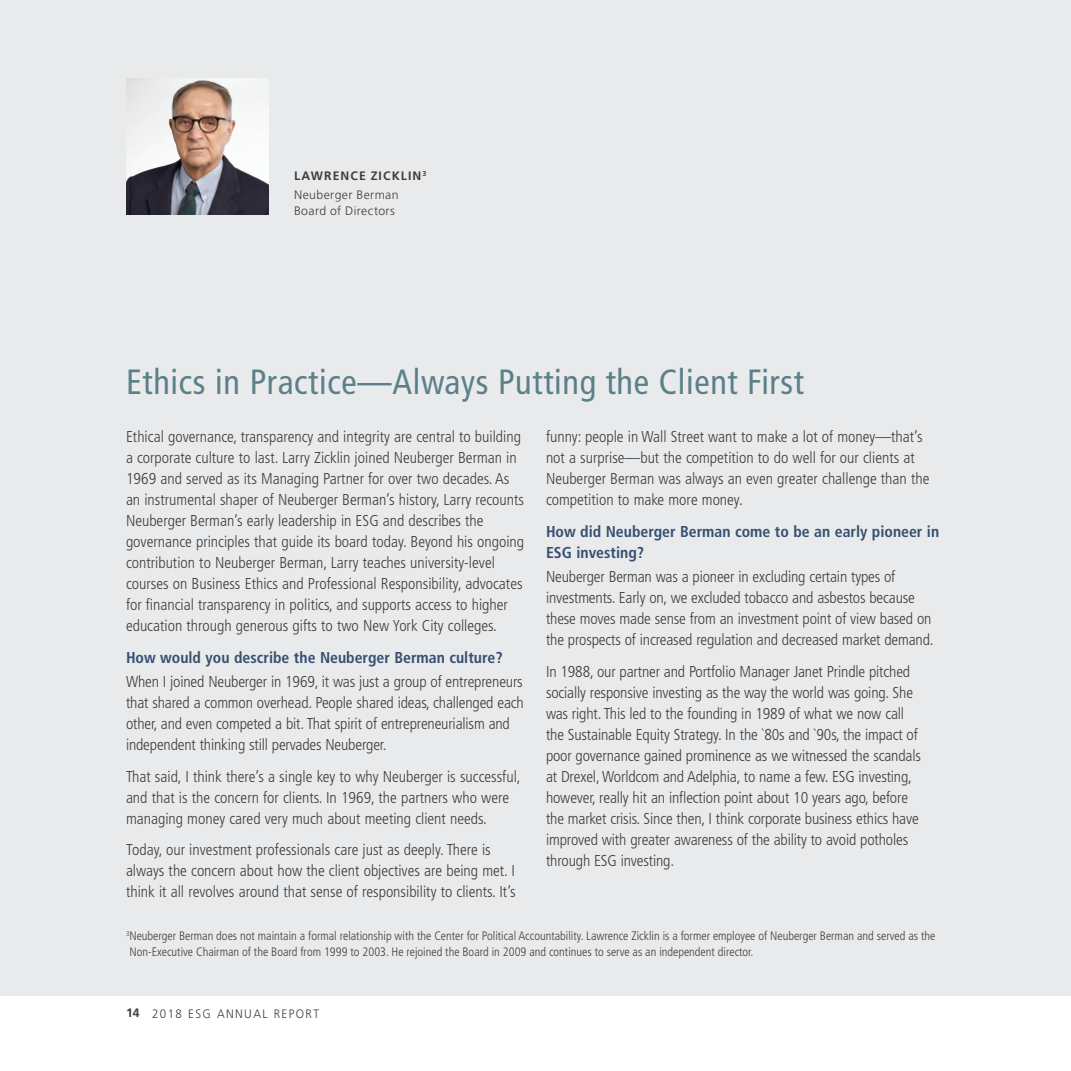
<style>
.page{position:relative;width:1071px;height:1071px;background:#fff}
.page>*{position:absolute;margin:0;border:0;box-sizing:border-box;transform-origin:0 0}
.t1{font:condensed 35px "Frutiger LT Std";letter-spacing:.02em;color:#5c8089}
.Body_Copy{font:300 condensed 15.75px/21px "Frutiger LT Std";color:#3e3e3f}
.Question{font:700 condensed 15.75px/21px "Frutiger LT Std";color:#354f72}
.Source_Disclosure{font:300 condensed 12.25px/15.8px "Frutiger LT Std";color:#3e3e3f}
.t2{font:300 12.25px/15.8px "Frutiger LT Std";letter-spacing:.04em;color:#3e3e3f}
.t3{font:300 12.25px "Frutiger LT Std";letter-spacing:.12em;color:#3e3e3f;scale:.94 1}
.Name{font:700 12.25px "Frutiger LT Std";letter-spacing:.09em;color:#3e3e3f}
.s1{font-weight:700}
</style>
<div class="page">
<div style="left:0;top:0;width:1071px;height:995px;background:#e9eaeb"></div>
<img style="left:126px;top:79px;width:142px;height:135px">
<p class="Name" style="left:294px;top:168px;width:134px">LAWRENCE ZICKLIN<sup>3</sup></p>
<p class="t2" style="left:294px;top:187px;width:106px">Neuberger Berman<br>Board of Directors</p>
<p class="t1" style="left:126px;top:361px;width:680px">Ethics in Practice—Always Putting the Client First</p>
<p class="Body_Copy" style="left:126px;top:427px;width:400px">Ethical governance, transparency and integrity are central to building a corporate culture to last. Larry Zicklin joined Neuberger Berman in 1969 and served as its Managing Partner for over two decades. As an instrumental shaper of Neuberger Berman’s history, Larry recounts Neuberger Berman’s early leadership in ESG and describes the governance principles that guide its board today. Beyond his ongoing contribution to Neuberger Berman, Larry teaches university-level courses on Business Ethics and Professional Responsibility, advocates for financial transparency in politics, and supports access to higher education through generous gifts to two New York City colleges.</p>
<p class="Question" style="left:126px;top:647px;width:378px">How would you describe the Neuberger Berman culture?</p>
<p class="Body_Copy" style="left:126px;top:672px;width:399px">When I joined Neuberger in 1969, it was just a group of entrepreneurs that shared a common overhead. People shared ideas, challenged each other, and even competed a bit. That spirit of entrepreneurialism and independent thinking still pervades Neuberger.</p>
<p class="Body_Copy" style="left:126px;top:766px;width:396px">That said, I think there’s a single key to why Neuberger is successful, and that is the concern for clients. In 1969, the partners who were managing money cared very much about meeting client needs.</p>
<p class="Body_Copy" style="left:126px;top:840px;width:391px">Today, our investment professionals care just as deeply. There is always the concern about how the client objectives are being met. I think it all revolves around that sense of responsibility to clients. It’s</p>
<p class="Body_Copy" style="left:546px;top:427px;width:385px">funny: people in Wall Street want to make a lot of money—that’s not a surprise—but the competition to do well for our clients at Neuberger Berman was always an even greater challenge than the competition to make more money.</p>
<p class="Question" style="left:546px;top:521px;width:395px">How did Neuberger Berman come to be an early pioneer in<br>ESG investing?</p>
<p class="Body_Copy" style="left:546px;top:566px;width:389px">Neuberger Berman was a pioneer in excluding certain types of investments. Early on, we excluded tobacco and asbestos because these moves made sense from an investment point of view based on the prospects of increased regulation and decreased market demand.</p>
<p class="Body_Copy" style="left:546px;top:661px;width:376px">In 1988, our partner and Portfolio Manager Janet Prindle pitched socially responsive investing as the way the world was going. She was right. This led to the founding in 1989 of what we now call the Sustainable Equity Strategy. In the `80s and `90s, the impact of poor governance gained prominence as we witnessed the scandals at Drexel, Worldcom and Adelphia, to name a few. ESG investing, however, really hit an inflection point about 10 years ago, before the market crisis. Since then, I think corporate business ethics have improved with greater awareness of the ability to avoid potholes through ESG investing.</p>
<p class="Source_Disclosure" style="left:126px;top:928px;width:811px"><sup>3</sup>Neuberger Berman does not maintain a formal relationship with the Center for Political Accountability. Lawrence Zicklin is a former employee of Neuberger Berman and served as the<br>Non-Executive Chairman of the Board from 1999 to 2003. He rejoined the Board in 2009 and continues to serve as an independent director.</p>
<p class="t3" style="left:126px;top:1007px;width:207px"><span class="s1">14</span> 2018 ESG ANNUAL REPORT</p>
</div>
